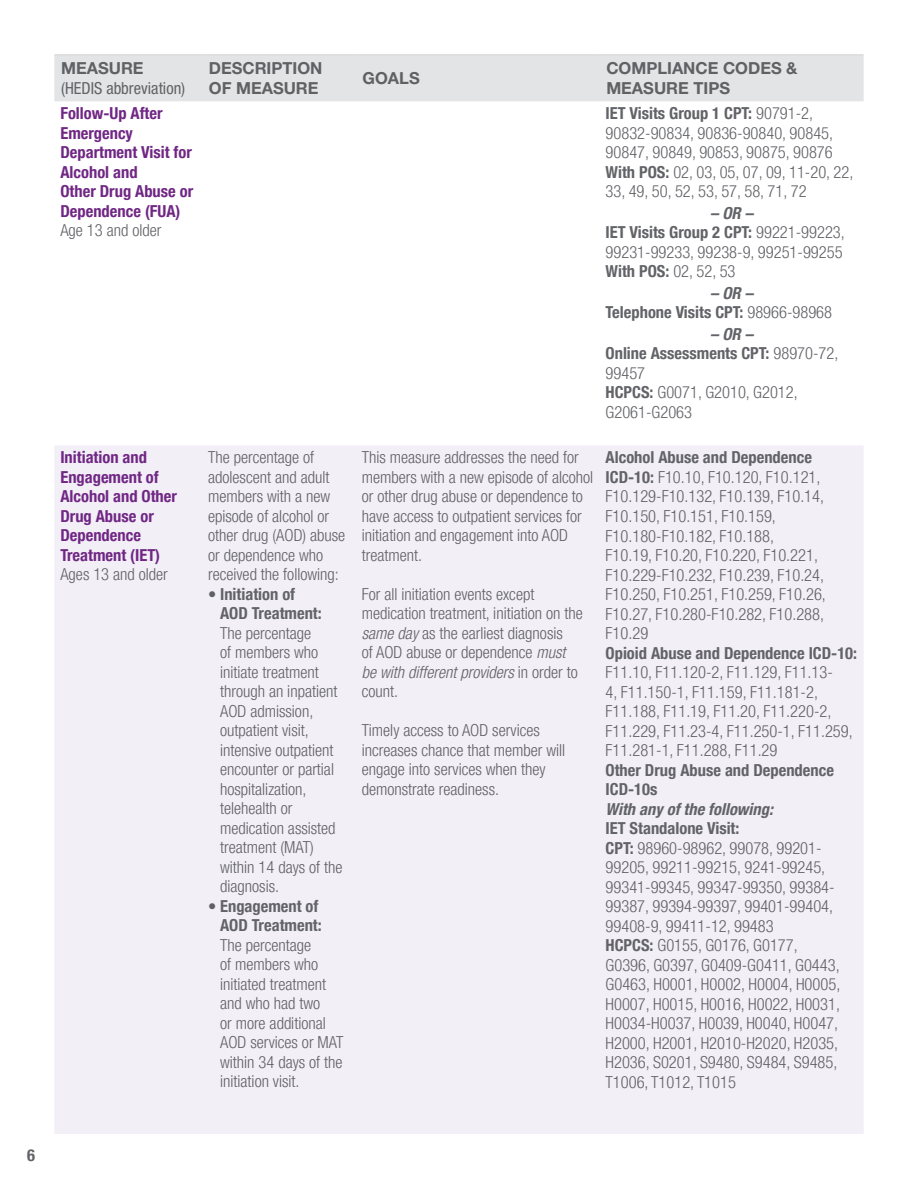
<style>
.page{position:relative;width:918px;height:1188px;background:#fff}
.page>*{position:absolute;margin:0;border:0;box-sizing:border-box;transform-origin:0 0}
.t1{font:300 condensed 16.5px/19.5px "Helvetica Neue LT Pro";color:#606165}
.t2{font:700 condensed 16.5px/19.5px "Helvetica Neue LT Pro";color:#702784}
.t3{font:700 condensed 16.5px/19.5px "Helvetica Neue LT Pro";color:#626368}
.t4{font:700 16.5px/19.5px "Helvetica Neue LT Pro";color:#606165}
.t5{font:italic 700 condensed 16.5px "Helvetica Neue LT Pro";color:#626368}
.t6{font:condensed 16.5px "Helvetica Neue LT Pro";color:#626368}
.s1{font-weight:700;color:#626368}
.s2{font-weight:700;font-style:italic;color:#626368}
.s3{font-style:italic}
.s4{font-weight:300;color:#606165}
</style>
<div class="page">
<div style="left:54px;top:56px;width:810px;height:45px;background:#e2e4e5"></div>
<div style="left:54px;top:446px;width:810px;height:688px;background:#f2eff7"></div>
<hr style="left:54px;top:55px;width:148px;height:1px;background:#d2d4d6">
<hr style="left:202px;top:55px;width:154px;height:1px;background:#d2d4d6">
<hr style="left:356px;top:55px;width:244px;height:1px;background:#d2d4d6">
<hr style="left:600px;top:55px;width:264px;height:1px;background:#d2d4d6">
<p class="t3" style="left:27px;top:1145px;width:9px">6</p>
<p class="t4" style="left:61px;top:58px;width:84px">MEASURE</p>
<p class="t6" style="left:61px;top:78px;width:126px">(HEDIS abbreviation)</p>
<p class="t4" style="left:209px;top:58px;width:115px">DESCRIPTION<br>OF MEASURE</p>
<p class="t4" style="left:363px;top:68px;width:59px">GOALS</p>
<p class="t4" style="left:606px;top:58px;width:193px">COMPLIANCE CODES &amp;<br>MEASURE TIPS</p>
<p class="t2" style="left:60px;top:104px;width:134px">Follow-Up After<br>Emergency<br>Department Visit for<br>Alcohol and<br>Other Drug Abuse or<br>Dependence (FUA)</p>
<p class="t1" style="left:60px;top:220px;width:103px">Age 13 and older</p>
<p class="t1" style="left:606px;top:103px;width:249px"><span class="s1">IET Visits Group 1 CPT:</span> 90791-2, 90832-90834, 90836-90840, 90845, 90847, 90849, 90853, 90875, 90876<br><span class="s1">With POS:</span> 02, 03, 05, 07, 09, 11-20, 22, 33, 49, 50, 52, 53, 57, 58, 71, 72</p>
<p class="t1" style="left:606px;top:203px;width:241px;text-indent:105px"><span class="s2">– OR –<br></span><span class="s1">IET Visits Group 2 CPT:</span> 99221-99223,<br>99231-99233, 99238-9, 99251-99255<br><span class="s1">With POS:</span> 02, 52, 53</p>
<p class="t3" style="left:606px;top:283px;width:228px;text-indent:105px"><span class="s3">– OR –<br></span>Telephone Visits CPT: <span class="s4">98966-98968</span></p>
<p class="t1" style="left:606px;top:324px;width:234px;text-indent:105px"><span class="s2">– OR –<br></span><span class="s1">Online Assessments CPT:</span> 98970-72,<br>99457<br><span class="s1">HCPCS:</span> G0071, G2010, G2012,<br>G2061-G2063</p>
<p class="t2" style="left:60px;top:448px;width:118px">Initiation and<br>Engagement of<br>Alcohol and Other<br>Drug Abuse or<br>Dependence<br>Treatment (IET)</p>
<p class="t1" style="left:60px;top:565px;width:109px">Ages 13 and older</p>
<p class="t1" style="left:208px;top:448px;width:139px">The percentage of adolescent and adult members with a new episode of alcohol or other drug (AOD) abuse or dependence who received the following:</p>
<p class="t3" style="left:220px;top:584px;width:103px;text-indent:-12px"><span class="s4">•</span> Initiation of<br>AOD Treatment:</p>
<p class="t1" style="left:220px;top:623px;width:124px">The percentage<br>of members who initiate treatment through an inpatient<br>AOD admission, outpatient visit, intensive outpatient encounter or partial hospitalization, telehealth or medication assisted treatment (MAT) within 14 days of the diagnosis.</p>
<p class="t3" style="left:208px;top:896px;width:115px;text-align:right"><span class="s4">•</span> Engagement of<br>AOD Treatment:</p>
<p class="t1" style="left:220px;top:935px;width:125px">The percentage<br>of members who initiated treatment and who had two<br>or more additional<br>AOD services or MAT within 34 days of the initiation visit.</p>
<p class="t1" style="left:362px;top:448px;width:233px">This measure addresses the need for members with a new episode of alcohol or other drug abuse or dependence to have access to outpatient services for initiation and engagement into AOD treatment.</p>
<p class="t1" style="left:362px;top:584px;width:222px">For all initiation events except medication treatment, initiation on the <span class="s3">same day</span> as the earliest diagnosis<br>of AOD abuse or dependence <span class="s3">must be with different providers</span> in order to count.</p>
<p class="t1" style="left:362px;top:721px;width:205px">Timely access to AOD services increases chance that member will engage into services when they demonstrate readiness.</p>
<p class="t1" style="left:606px;top:448px;width:222px"><span class="s1">Alcohol Abuse and Dependence<br>ICD-10:</span> F10.10, F10.120, F10.121,<br>F10.129-F10.132, F10.139, F10.14,<br>F10.150, F10.151, F10.159,<br>F10.180-F10.182, F10.188,<br>F10.19, F10.20, F10.220, F10.221,<br>F10.229-F10.232, F10.239, F10.24,<br>F10.250, F10.251, F10.259, F10.26,<br>F10.27, F10.280-F10.282, F10.288,<br>F10.29</p>
<p class="t3" style="left:606px;top:643px;width:253px">Opioid Abuse and Dependence ICD-10:</p>
<p class="t1" style="left:606px;top:662px;width:249px">F11.10, F11.120-2, F11.129, F11.13-<br>4, F11.150-1, F11.159, F11.181-2, F11.188, F11.19, F11.20, F11.220-2, F11.229, F11.23-4, F11.250-1, F11.259, F11.281-1, F11.288, F11.29</p>
<p class="t3" style="left:606px;top:760px;width:230px">Other Drug Abuse and Dependence<br>ICD-10s</p>
<p class="t5" style="left:606px;top:799px;width:169px">With any of the following:</p>
<p class="t1" style="left:606px;top:818px;width:236px"><span class="s1">IET Standalone Visit:<br>CPT:</span> 98960-98962, 99078, 99201-<br>99205, 99211-99215, 9241-99245,<br>99341-99345, 99347-99350, 99384-<br>99387, 99394-99397, 99401-99404,<br>99408-9, 99411-12, 99483<br><span class="s1">HCPCS:</span> G0155, G0176, G0177,<br>G0396, G0397, G0409-G0411, G0443,<br>G0463, H0001, H0002, H0004, H0005,<br>H0007, H0015, H0016, H0022, H0031,<br>H0034-H0037, H0039, H0040, H0047,<br>H2000, H2001, H2010-H2020, H2035,<br>H2036, S0201, S9480, S9484, S9485,<br>T1006, T1012, T1015</p>
</div>
